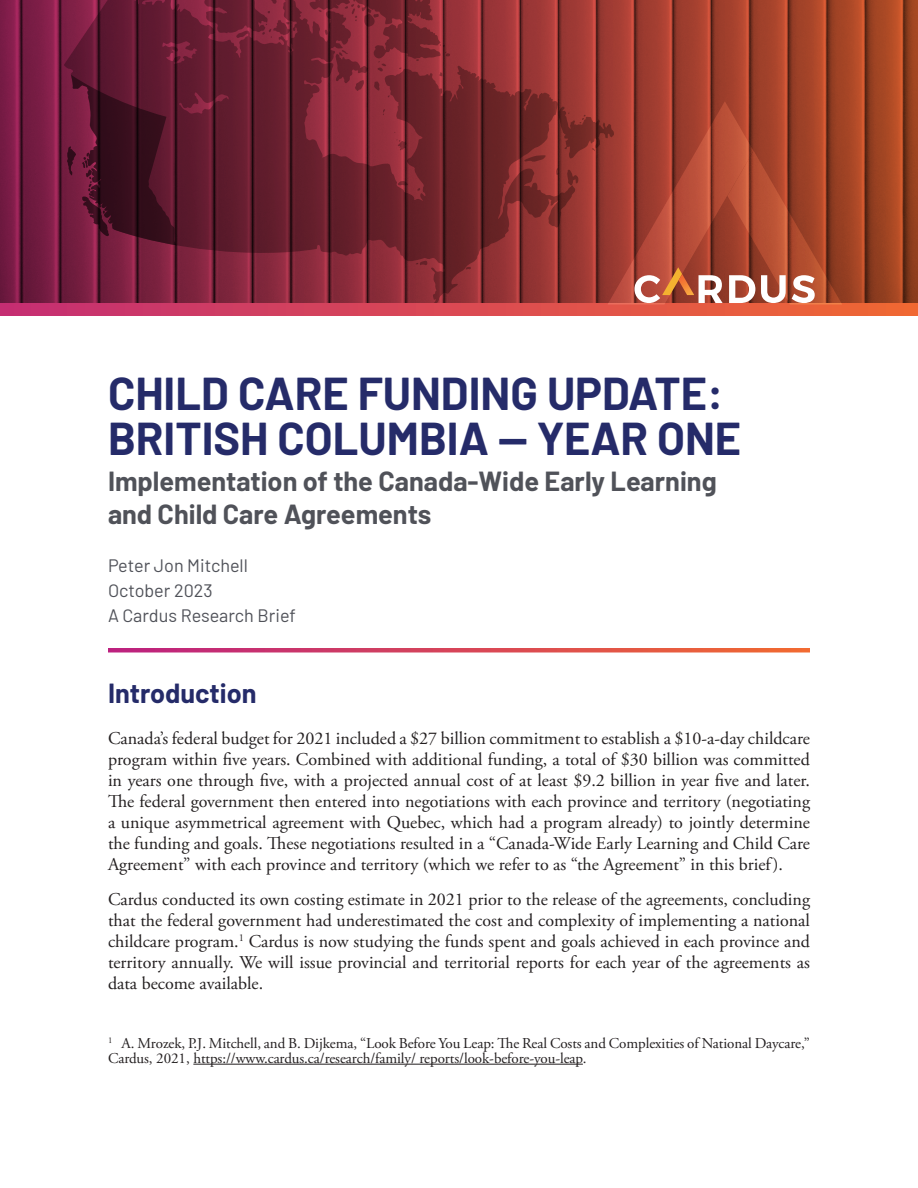
<style>
.page{position:relative;width:918px;height:1188px;background:#fff}
.page>*{position:absolute;margin:0;border:0;box-sizing:border-box;transform-origin:0 0}
.Paper_Title{font:700 45px/45px "Barlow";color:#252b69}
.Paper_Title-2{font:700 27px/32.4px "Barlow";color:#505259}
.Heading_1_-_no_bar{font:700 27px "Barlow";color:#252b69}
.t1{font:18px/21px "Adobe Garamond Pro";color:#231f20;text-align:justify}
.Author_Date__A_Cardus_Research_Report{font:18px "Barlow";color:#505259}
.Footnote_text{font:15px/15px "Adobe Garamond Pro";letter-spacing:-.005em;color:#231f20}
</style>
<div class="page">
<svg style="left:108px;top:648px;width:702px;height:4px;background:#d64558"></svg>
<hr style="left:193px;top:1064px;width:390px;height:1px;background:#231f20">
<svg style="left:0;top:0;width:918px;height:315px;background:#9d3934"></svg>
<svg style="left:64px;top:0;width:550px;height:302px;background:#7b2732"></svg>
<svg style="left:66px;top:75px;width:111px;height:170px;background:#50142a"></svg>
<svg style="left:194px;top:119px;width:136px;height:123px;background:#621d2d"></svg>
<svg style="left:608px;top:101px;width:234px;height:204px;background:#a94b37"></svg>
<p class="Paper_Title" style="left:108px;top:367px;width:635px">CHILD CARE FUNDING UPDATE:<br>BRITISH COLUMBIA — YEAR ONE</p>
<p class="Paper_Title-2" style="left:108px;top:463px;width:610px">Implementation of the Canada-Wide Early Learning and Child Care Agreements</p>
<p class="Author_Date__A_Cardus_Research_Report" style="left:108px;top:552px;width:141px">Peter Jon Mitchell</p>
<p class="Author_Date__A_Cardus_Research_Report" style="left:108px;top:577px;width:106px">October 2023</p>
<p class="Author_Date__A_Cardus_Research_Report" style="left:108px;top:603px;width:189px">A Cardus Research Brief</p>
<p class="Heading_1_-_no_bar" style="left:108px;top:673px;width:150px">Introduction</p>
<p class="t1" style="left:108px;top:729px;width:704px">Canada’s federal budget for 2021 included a $27 billion commitment to establish a $10-a-day childcare program within five years. Combined with additional funding, a total of $30 billion was committed in years one through five, with a projected annual cost of at least $9.2 billion in year five and later.<br>The federal government then entered into negotiations with each province and territory (negotiating a unique asymmetrical agreement with Quebec, which had a program already) to jointly determine the funding and goals. These negotiations resulted in a “Canada-Wide Early Learning and Child Care Agreement” with each province and territory (which we refer to as “the Agreement” in this brief).</p>
<p class="t1" style="left:108px;top:889px;width:704px">Cardus conducted its own costing estimate in 2021 prior to the release of the agreements, concluding that the federal government had underestimated the cost and complexity of implementing a national childcare program.<sup>1</sup> Cardus is now studying the funds spent and goals achieved in each province and territory annually. We will issue provincial and territorial reports for each year of the agreements as data become available.</p>
<p class="Footnote_text" style="left:108px;top:1036px;width:703px"><sup>1</sup> A. Mrozek, P.J. Mitchell, and B. Dijkema, “Look Before You Leap: The Real Costs and Complexities of National Daycare,”<br>Cardus, 2021, https://www.cardus.ca/research/family/ reports/look-before-you-leap.</p>
</div>
